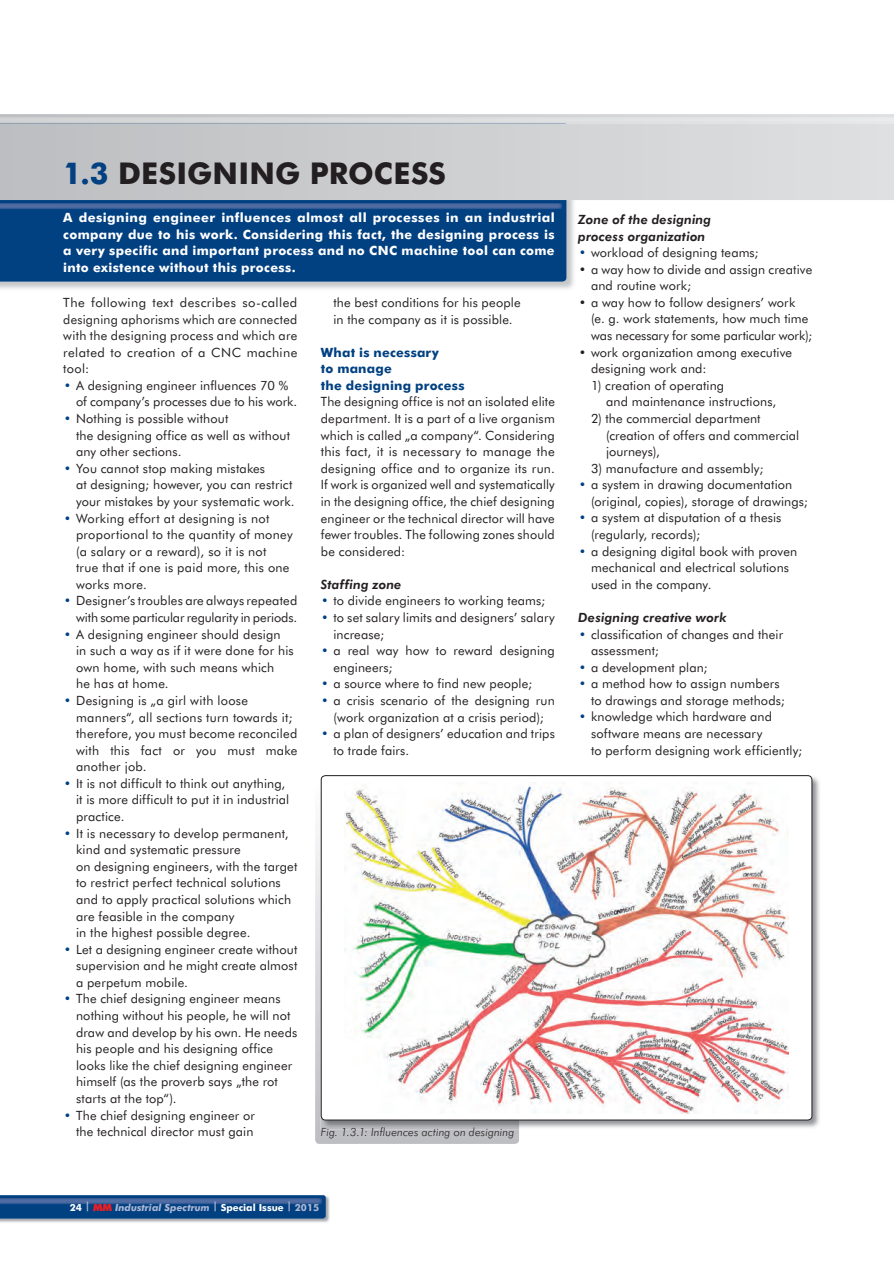
<style>
.page{position:relative;width:894px;height:1264px;background:#fff}
.page>*{position:absolute;margin:0;border:0;box-sizing:border-box;transform-origin:0 0}
.t1{font:700 30px "Futura BTCE";letter-spacing:.005em;color:#231f20}
.t2{font:12.75px/16.5px "Futura BTCE";letter-spacing:.01em;color:#231f20}
.t3{font:700 12.75px/16.6px "Futura BTCE";letter-spacing:.025em;color:#fff;text-align:justify}
.t4{font:italic 800 12.75px/16.5px "Futura BTCE";letter-spacing:.01em;color:#231f20}
.t5{font:700 12.75px/16.5px "Futura BTCE";letter-spacing:.015em;color:#014081}
.t6{font:italic 300 11.25px "Futura BTCE";letter-spacing:.01em;color:#231f20}
.t7{font:italic 700 9.75px "Futura BTCE";color:#aeb8d5}
.s1{color:#014081}
.s2{font-style:normal;color:#fff}
.s3{font-weight:900;font-style:normal;color:#ee1d23}
.s4{font-style:normal}
</style>
<div class="page">
<img style="left:0;top:200px;width:574px;height:89px">
<div style="left:0;top:200px;width:566px;height:82px;background:#014081"></div>
<svg style="left:0;top:114px;width:893px;height:86px;background:#cdced1"></svg>
<img style="left:0;top:203px;width:562px;height:6px">
<img style="left:0;top:117px;width:893px;height:7px">
<img style="left:0;top:1196px;width:330px;height:26px">
<div style="left:0;top:1195px;width:326px;height:23px;background:#014081"></div>
<img style="left:0;top:1197px;width:322px;height:7px">
<svg style="left:315px;top:830px;width:204px;height:313px;background:#c8c8cb"></svg>
<img style="left:519px;top:824px;width:301px;height:305px">
<img style="left:320px;top:781px;width:199px;height:348px">
<div style="left:321px;top:775px;width:490px;height:344px;background:#fff;border-radius:4px"></div>
<img style="left:344px;top:782px;width:444px;height:331px">
<h1 class="t1" style="left:63px;top:152px;width:384px"><span class="s1">1.3</span> DESIGNING PROCESS</h1>
<p class="t3" style="left:63px;top:209px;width:493px">A designing engineer influences almost all processes in an industrial company due to his work. Considering this fact, the designing process is a very specific and important process and no CNC machine tool can come into existence without this process.</p>
<p class="t2" style="left:63px;top:294px;width:235px;text-align:justify">The following text describes so-called designing aphorisms which are connected with the designing process and which are related to creation of a CNC machine tool:</p>
<p class="t2" style="left:76px;top:376px;width:223px;text-indent:-12px"><span class="s1">•</span> A designing engineer influences 70 % of company’s processes due to his work.</p>
<p class="t2" style="left:76px;top:410px;width:215px;text-indent:-12px"><span class="s1">•</span> Nothing is possible without<br>the designing office as well as without any other sections.</p>
<p class="t2" style="left:76px;top:459px;width:220px;text-indent:-12px"><span class="s1">•</span> You cannot stop making mistakes<br>at designing; however, you can restrict your mistakes by your systematic work.</p>
<p class="t2" style="left:76px;top:509px;width:218px;text-indent:-12px"><span class="s1">•</span> Working effort at designing is not proportional to the quantity of money (a salary or a reward), so it is not<br>true that if one is paid more, this one works more.</p>
<p class="t2" style="left:64px;top:592px;width:235px;text-align:right"><span class="s1">•</span> Designer’s troubles are always repeated with some particular regularity in periods.</p>
<p class="t2" style="left:76px;top:625px;width:219px;text-indent:-12px"><span class="s1">•</span> A designing engineer should design in such a way as if it were done for his own home, with such means which<br>he has at home.</p>
<p class="t2" style="left:76px;top:691px;width:223px;text-indent:-12px"><span class="s1">•</span> Designing is „a girl with loose manners“, all sections turn towards it; therefore, you must become reconciled with this fact or you must make another job.</p>
<p class="t2" style="left:76px;top:774px;width:215px;text-indent:-12px"><span class="s1">•</span> It is not difficult to think out anything, it is more difficult to put it in industrial practice.</p>
<p class="t2" style="left:76px;top:824px;width:223px;text-indent:-12px"><span class="s1">•</span> It is necessary to develop permanent, kind and systematic pressure<br>on designing engineers, with the target to restrict perfect technical solutions and to apply practical solutions which are feasible in the company<br>in the highest possible degree.</p>
<p class="t2" style="left:76px;top:940px;width:223px;text-align:justify;text-indent:-12px"><span class="s1">•</span> Let a designing engineer create without supervision and he might create almost a perpetum mobile.</p>
<p class="t2" style="left:76px;top:990px;width:223px;text-indent:-12px"><span class="s1">•</span> The chief designing engineer means nothing without his people, he will not draw and develop by his own. He needs his people and his designing office looks like the chief designing engineer himself (as the proverb says „the rot starts at the top“).</p>
<p class="t2" style="left:64px;top:1106px;width:192px;text-align:right"><span class="s1">•</span> The chief designing engineer or the technical director must gain</p>
<p class="t2" style="left:333px;top:294px;width:188px">the best conditions for his people in the company as it is possible.</p>
<p class="t5" style="left:320px;top:343px;width:145px">What is necessary<br>to manage<br>the designing process</p>
<p class="t2" style="left:320px;top:393px;width:235px;text-align:justify">The designing office is not an isolated elite department. It is a part of a live organism which is called „a company“. Considering this fact, it is necessary to manage the designing office and to organize its run.<br>If work is organized well and systematically in the designing office, the chief designing engineer or the technical director will have fewer troubles. The following zones should be considered:</p>
<p class="t4" style="left:320px;top:575px;width:82px">Staffing zone</p>
<p class="t2" style="left:321px;top:592px;width:225px"><span class="s1">•</span> to divide engineers to working teams;</p>
<p class="t2" style="left:333px;top:608px;width:223px;text-indent:-12px"><span class="s1">•</span> to set salary limits and designers’ salary increase;</p>
<p class="t2" style="left:333px;top:642px;width:223px;text-indent:-12px"><span class="s1">•</span> a real way how to reward designing engineers;</p>
<p class="t2" style="left:321px;top:675px;width:212px"><span class="s1">•</span> a source where to find new people;</p>
<p class="t2" style="left:321px;top:691px;width:235px;text-align:center"><span class="s1">•</span> a crisis scenario of the designing run (work organization at a crisis period);</p>
<p class="t2" style="left:333px;top:724px;width:223px;text-indent:-12px"><span class="s1">•</span> a plan of designers’ education and trips to trade fairs.</p>
<p class="t6" style="left:321px;top:1124px;width:195px">Fig. 1.3.1: Influences acting on designing</p>
<p class="t4" style="left:578px;top:211px;width:134px">Zone of the designing process organization</p>
<p class="t2" style="left:578px;top:244px;width:181px"><span class="s1">•</span> workload of designing teams;</p>
<p class="t2" style="left:590px;top:260px;width:223px;text-indent:-12px">• a way how to divide and assign creative and routine work;</p>
<p class="t2" style="left:590px;top:293px;width:223px;text-indent:-12px">• a way how to follow designers’ work (e. g. work statements, how much time was necessary for some particular work);</p>
<p class="t2" style="left:590px;top:343px;width:202px;text-indent:-12px">• work organization among executive designing work and:</p>
<p class="t2" style="left:606px;top:376px;width:172px;text-indent:-15px">1) creation of operating<br>and maintenance instructions,</p>
<p class="t2" style="left:606px;top:410px;width:194px;text-indent:-15px">2) the commercial department (creation of offers and commercial journeys),</p>
<p class="t2" style="left:590px;top:459px;width:174px">3) manufacture and assembly;</p>
<p class="t2" style="left:590px;top:476px;width:218px;text-indent:-12px"><span class="s1">•</span> a system in drawing documentation (original, copies), storage of drawings;</p>
<p class="t2" style="left:590px;top:509px;width:192px;text-indent:-12px"><span class="s1">•</span> a system at disputation of a thesis (regularly, records);</p>
<p class="t2" style="left:590px;top:542px;width:207px;text-indent:-12px"><span class="s1">•</span> a designing digital book with proven mechanical and electrical solutions used in the company.</p>
<p class="t4" style="left:578px;top:608px;width:150px">Designing creative work</p>
<p class="t2" style="left:590px;top:625px;width:194px;text-indent:-12px"><span class="s1">•</span> classification of changes and their assessment;</p>
<p class="t2" style="left:578px;top:658px;width:130px"><span class="s1">•</span> a development plan;</p>
<p class="t2" style="left:590px;top:675px;width:195px;text-indent:-12px"><span class="s1">•</span> a method how to assign numbers to drawings and storage methods;</p>
<p class="t2" style="left:590px;top:708px;width:213px;text-indent:-12px"><span class="s1">•</span> knowledge which hardware and software means are necessary<br>to perform designing work efficiently;</p>
<p class="t7" style="left:70px;top:1200px;width:251px"><span class="s2">24</span> <sup>|</sup> <span class="s3">MM</span> Industrial Spectrum <sup>|</sup> <span class="s2">Special Issue</span> <sup>|</sup> <span class="s4">2015</span></p>
</div>
